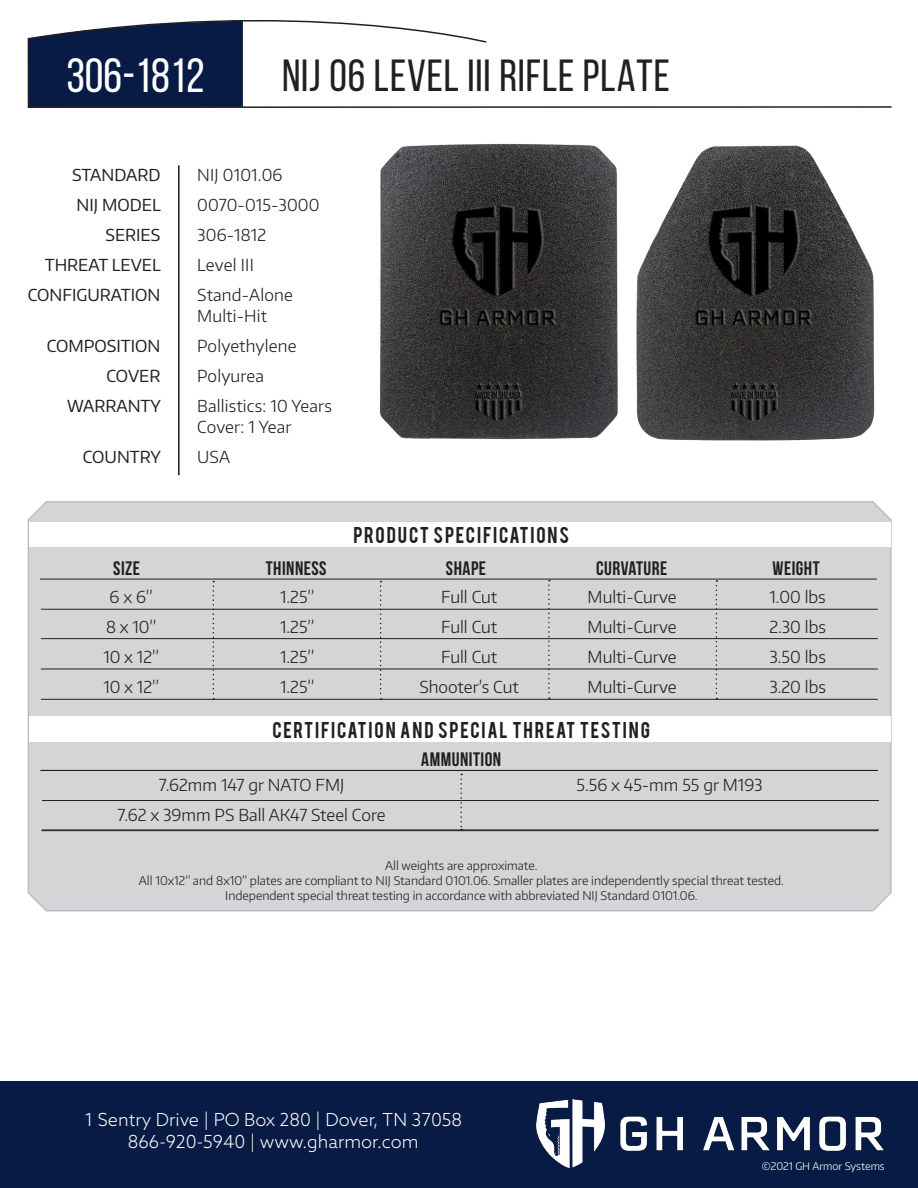
<style>
.page{position:relative;width:918px;height:1188px;background:#fff}
.page>*{position:absolute;margin:0;border:0;box-sizing:border-box;transform-origin:0 0}
.t1{font:52.5px "Bebas";letter-spacing:.02em;color:#fff}
.t2{font:48px "Bebas Neue";color:#fff}
.t3{font:45px "Bebas Neue";letter-spacing:.02em;color:#231f20}
.t4{font:700 19.5px "Bebas Neue";letter-spacing:.025em;color:#231f20}
.t5{font:300 18px "Azo Sans";color:#fff}
.t6{font:18px "Bebas";letter-spacing:.095em;color:#231f20}
.t7{font:300 16.5px "Encode Sans";color:#231f20}
.t8{font:16.5px "Encode Sans";color:#231f20}
.t9{font:300 12px "Encode Sans";color:#231f20}
.t10{font:300 10.5px "Encode Sans";color:#fff}
</style>
<div class="page">
<div style="left:27px;top:501px;width:865px;height:411px;background:#d4d5d7"></div>
<div style="left:29px;top:716px;width:861px;height:26px;background:#fff"></div>
<div style="left:29px;top:522px;width:861px;height:25px;background:#fff"></div>
<svg style="left:716px;top:580px;width:1px;height:119px"></svg>
<svg style="left:380px;top:581px;width:2px;height:118px"></svg>
<hr style="left:41px;top:609px;width:837px;height:1px;background:#231f20">
<hr style="left:41px;top:669px;width:837px;height:1px;background:#231f20">
<hr style="left:41px;top:638px;width:837px;height:1px;background:#231f20">
<hr style="left:41px;top:699px;width:837px;height:1px;background:#231f20">
<hr style="left:40px;top:579px;width:837px;height:1px;background:#231f20">
<svg style="left:213px;top:581px;width:1px;height:119px"></svg>
<svg style="left:548px;top:580px;width:2px;height:119px"></svg>
<hr style="left:178px;top:165px;width:2px;height:310px;background:#231f20">
<hr style="left:41px;top:830px;width:837px;height:1px;background:#231f20">
<hr style="left:40px;top:770px;width:837px;height:1px;background:#231f20">
<img style="left:379px;top:143px;width:496px;height:298px">
<hr style="left:42px;top:800px;width:837px;height:1px;background:#231f20">
<hr style="left:42px;top:830px;width:837px;height:1px;background:#231f20">
<hr style="left:41px;top:770px;width:837px;height:1px;background:#231f20">
<svg style="left:460px;top:774px;width:2px;height:56px"></svg>
<svg style="left:27px;top:20px;width:865px;height:88px"></svg>
<div style="left:0;top:1081px;width:918px;height:107px;background:#071b44"></div>
<img style="left:537px;top:1099px;width:347px;height:69px">
<p class="t1" style="left:51px;top:23px;width:202px">406-1901</p>
<p class="t2" style="left:66px;top:49px;width:140px">306-1812</p>
<p class="t3" style="left:282px;top:51px;width:389px">NIJ 06 LEVEL III RIFLE PLATE</p>
<p class="t8" style="left:72px;top:164px;width:90px">STANDARD</p>
<p class="t8" style="left:77px;top:194px;width:86px">NIJ MODEL</p>
<p class="t8" style="left:106px;top:224px;width:56px">SERIES</p>
<p class="t8" style="left:45px;top:254px;width:118px">THREAT LEVEL</p>
<p class="t8" style="left:28px;top:284px;width:134px">CONFIGURATION</p>
<p class="t8" style="left:47px;top:335px;width:115px">COMPOSITION</p>
<p class="t8" style="left:107px;top:365px;width:55px">COVER</p>
<p class="t8" style="left:67px;top:395px;width:95px">WARRANTY</p>
<p class="t8" style="left:83px;top:446px;width:80px">COUNTRY</p>
<p class="t7" style="left:197px;top:164px;width:87px">NIJ 0101.06</p>
<p class="t7" style="left:197px;top:194px;width:124px">0070-015-3000</p>
<p class="t7" style="left:197px;top:224px;width:71px">306-1812</p>
<p class="t7" style="left:197px;top:254px;width:58px">Level III</p>
<p class="t7" style="left:197px;top:284px;width:97px">Stand-Alone</p>
<p class="t7" style="left:197px;top:305px;width:71px">Multi-Hit</p>
<p class="t7" style="left:197px;top:335px;width:101px">Polyethylene</p>
<p class="t7" style="left:197px;top:365px;width:68px">Polyurea</p>
<p class="t7" style="left:197px;top:395px;width:136px">Ballistics: 10 Years</p>
<p class="t7" style="left:197px;top:416px;width:96px">Cover: 1 Year</p>
<p class="t7" style="left:197px;top:446px;width:34px">USA</p>
<p class="t6" style="left:353px;top:522px;width:217px">PRODUCT SPECIFICATIONS</p>
<p class="t4" style="left:113px;top:558px;width:28px">SIZE</p>
<p class="t4" style="left:266px;top:557px;width:62px">THINNESS</p>
<p class="t4" style="left:446px;top:557px;width:42px">SHAPE</p>
<p class="t4" style="left:596px;top:557px;width:73px">CURVATURE</p>
<p class="t4" style="left:773px;top:557px;width:49px">WEIGHT</p>
<p class="t7" style="left:588px;top:586px;width:91px">Multi-Curve</p>
<p class="t7" style="left:588px;top:616px;width:91px">Multi-Curve</p>
<p class="t7" style="left:588px;top:646px;width:91px">Multi-Curve</p>
<p class="t7" style="left:588px;top:676px;width:91px">Multi-Curve</p>
<p class="t7" style="left:110px;top:586px;width:45px">6 x 6”</p>
<p class="t7" style="left:106px;top:616px;width:52px">8 x 10”</p>
<p class="t7" style="left:103px;top:646px;width:57px">10 x 12”</p>
<p class="t7" style="left:103px;top:676px;width:57px">10 x 12”</p>
<p class="t7" style="left:280px;top:586px;width:36px">1.25”</p>
<p class="t7" style="left:280px;top:616px;width:36px">1.25”</p>
<p class="t7" style="left:280px;top:646px;width:36px">1.25”</p>
<p class="t7" style="left:280px;top:676px;width:36px">1.25”</p>
<p class="t7" style="left:441px;top:586px;width:58px">Full Cut</p>
<p class="t7" style="left:441px;top:616px;width:58px">Full Cut</p>
<p class="t7" style="left:441px;top:646px;width:58px">Full Cut</p>
<p class="t7" style="left:419px;top:676px;width:101px">Shooter’s Cut</p>
<p class="t7" style="left:770px;top:586px;width:58px">1.00 lbs</p>
<p class="t7" style="left:769px;top:616px;width:58px">2.30 lbs</p>
<p class="t7" style="left:770px;top:646px;width:58px">3.50 lbs</p>
<p class="t7" style="left:769px;top:676px;width:58px">3.20 lbs</p>
<p class="t6" style="left:272px;top:716px;width:379px">CERTIFICATION AND SPECIAL THREAT TESTING</p>
<p class="t7" style="left:159px;top:774px;width:187px">7.62mm 147 gr NATO FMJ</p>
<p class="t7" style="left:118px;top:804px;width:269px">7.62 x 39mm PS Ball AK47 Steel Core</p>
<p class="t4" style="left:421px;top:748px;width:81px">AMMUNITION</p>
<p class="t7" style="left:577px;top:774px;width:188px">5.56 x 45-mm 55 gr M193</p>
<p class="t9" style="left:385px;top:858px;width:154px">All weights are approximate.</p>
<p class="t9" style="left:139px;top:873px;width:646px">All 10x12” and 8x10” plates are compliant to NIJ Standard 0101.06. Smaller plates are independently special threat tested.</p>
<p class="t9" style="left:225px;top:888px;width:474px">Independent special threat testing in accordance with abbreviated NIJ Standard 0101.06.</p>
<p class="t5" style="left:84px;top:1108px;width:379px">1 Sentry Drive | PO Box 280 | Dover, TN 37058</p>
<p class="t5" style="left:128px;top:1130px;width:292px">866-920-5940 | www.gharmor.com</p>
<p class="t10" style="left:762px;top:1159px;width:124px">©2021 GH Armor Systems</p>
</div>
